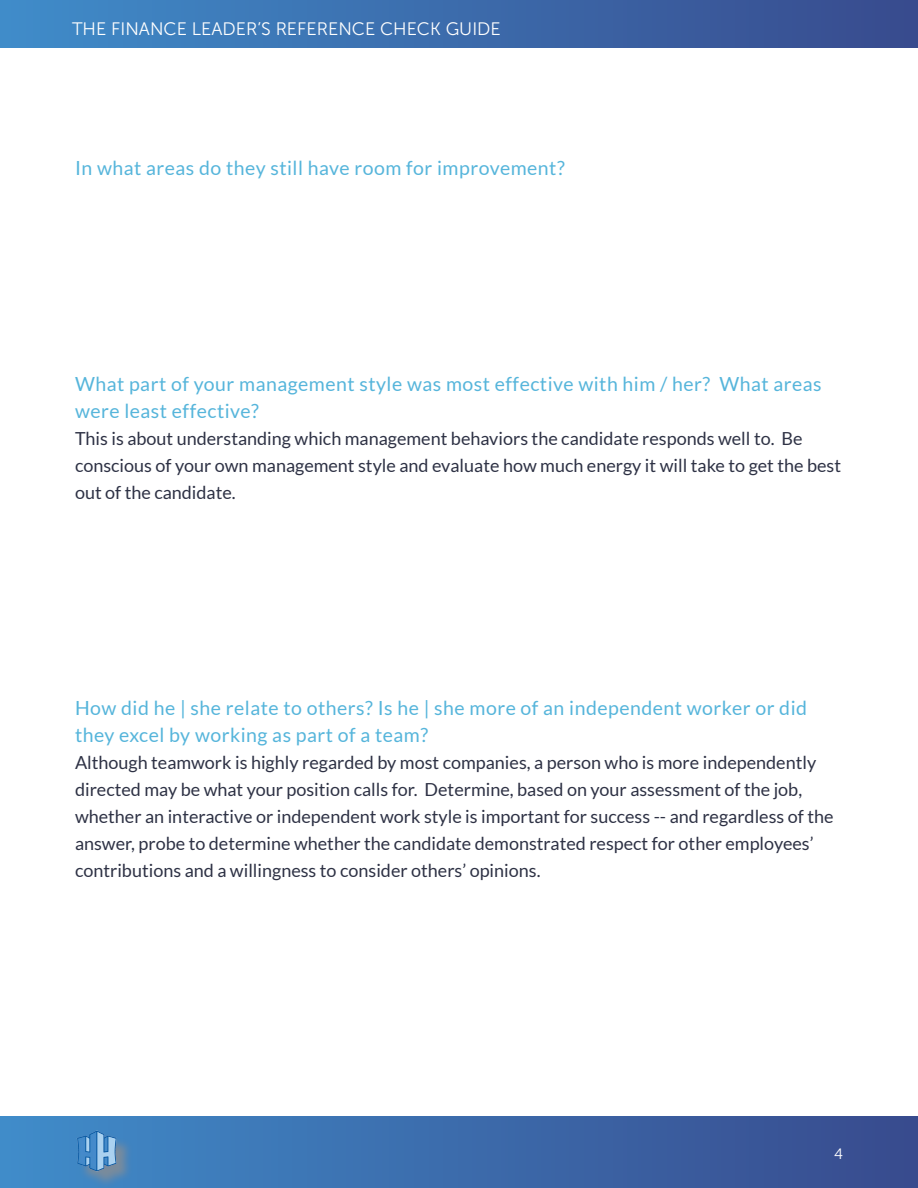
<style>
.page{position:relative;width:918px;height:1188px;background:#fff}
.page>*{position:absolute;margin:0;border:0;box-sizing:border-box;transform-origin:0 0}
.BLUE_SUB-TITLE{font:19.5px/27px "Lato";letter-spacing:.025em;color:#56b5db}
.BLUE_SUB-TITLE-2{font:18px/27px "Lato";color:#2e3245}
.t1{font:18px "Museo Sans 300";color:#fff}
.t2{font:15px "Museo Sans 300";color:#fff}
</style>
<div class="page">
<div style="left:0;top:0;width:918px;height:48px;background:linear-gradient(to right,#408cca,#384b8d)"></div>
<div style="left:0;top:1116px;width:918px;height:72px;background:linear-gradient(to right,#408cca,#384b8d)"></div>
<div style="left:78px;top:1132px;width:55px;height:56px;background:#8e8e8f;opacity:.75"></div>
<img style="left:75px;top:1129px;width:43px;height:44px">
<p class="t1" style="left:72px;top:19px;width:430px">THE FINANCE LEADER’S REFERENCE CHECK GUIDE</p>
<p class="BLUE_SUB-TITLE" style="left:75px;top:154px;width:491px">In what areas do they still have room for improvement?</p>
<p class="BLUE_SUB-TITLE" style="left:75px;top:370px;width:748px">What part of your management style was most effective with him / her? What areas were least effective?</p>
<p class="BLUE_SUB-TITLE-2" style="left:75px;top:425px;width:768px">This is about understanding which management behaviors the candidate responds well to. Be conscious of your own management style and evaluate how much energy it will take to get the best out of the candidate.</p>
<p class="BLUE_SUB-TITLE" style="left:75px;top:694px;width:734px">How did he | she relate to others? Is he | she more of an independent worker or did they excel by working as part of a team?</p>
<p class="BLUE_SUB-TITLE-2" style="left:75px;top:749px;width:760px">Although teamwork is highly regarded by most companies, a person who is more independently directed may be what your position calls for. Determine, based on your assessment of the job, whether an interactive or independent work style is important for success -- and regardless of the answer, probe to determine whether the candidate demonstrated respect for other employees’ contributions and a willingness to consider others’ opinions.</p>
<p class="t2" style="left:834px;top:1146px;width:10px">4</p>
</div>
